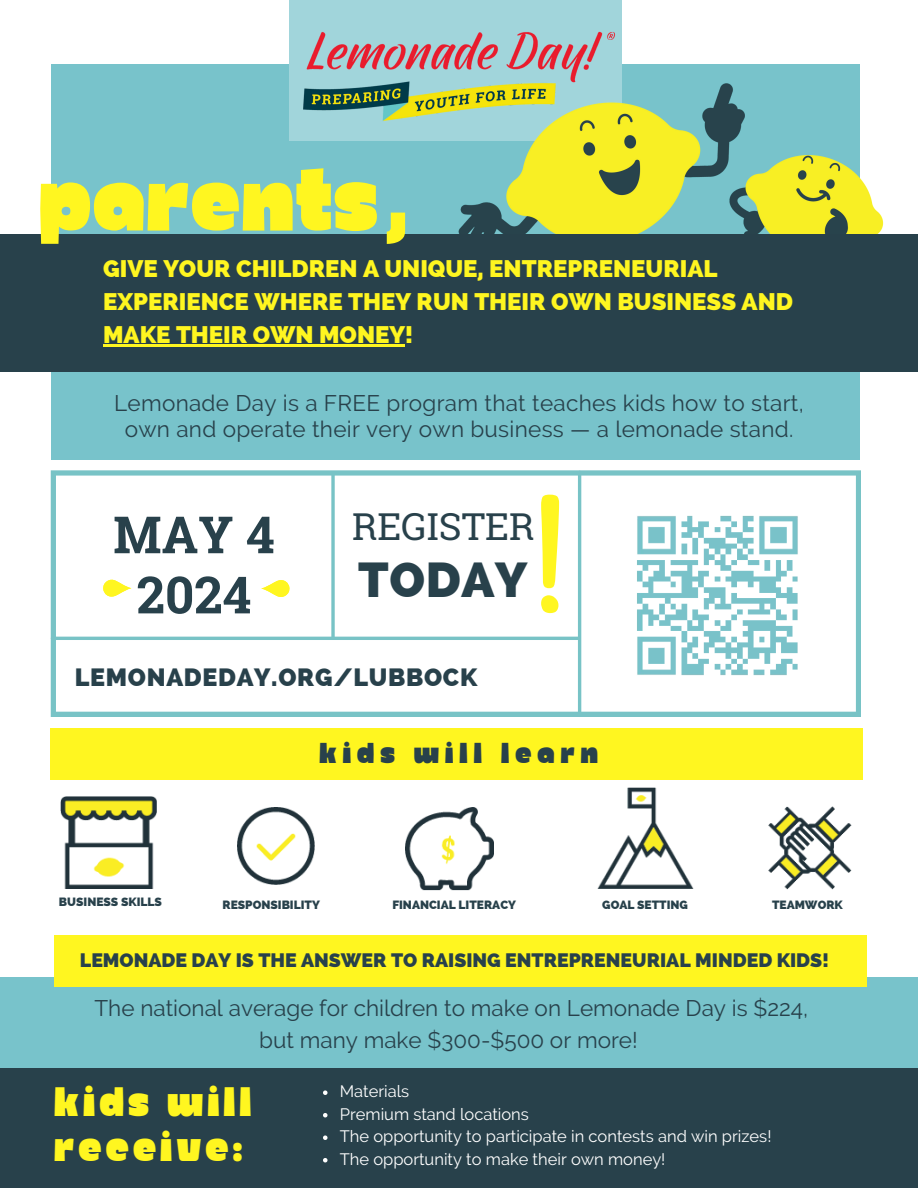
<style>
.page{position:relative;width:918px;height:1188px;background:#fff}
.page>*{position:absolute;margin:0;border:0;box-sizing:border-box;transform-origin:0 0}
.t1{font:165px "Handy Casual Condensed";color:#fff620}
.t2{font:96px "Lemonade";color:#fff620}
.t3{font:700 51.3px/60.2px "Roboto Slab";color:#28414b;text-align:center}
.t4{font:800 49.05px "Raleway";letter-spacing:.015em;color:#28414b}
.t5{font:45px/45px "Lemonade";letter-spacing:.075em;color:#fff620}
.t6{font:37.5px "Roboto Slab";color:#28414b}
.t7{font:31.5px "Lemonade";letter-spacing:.175em;color:#28414b}
.t8{font:800 25.05px "Raleway";letter-spacing:.03em;color:#28414b}
.t9{font:800 24px/32.7px "Raleway";color:#fff620}
.t10{font:22.5px/25.8px "Raleway";letter-spacing:.015em;color:#28414b;text-align:center}
.t11{font:800 19.5px "Raleway";color:#28414b}
.t12{font:16.5px/22.5px "Raleway";color:#fff}
.t13{font:800 12px "Raleway";color:#28414b}
.s1{font-family:"Raleway";font-weight:800;font-size:93px}
</style>
<div class="page">
<div style="left:51px;top:65px;width:809px;height:395px;background:#78c3cb"></div>
<div style="left:289px;top:0;width:333px;height:140px;background:#a1d5db"></div>
<img style="left:450px;top:83px;width:434px;height:151px">
<div style="left:0;top:234px;width:918px;height:138px;background:#28414b"></div>
<img style="left:61px;top:796px;width:95px;height:92px">
<img style="left:237px;top:807px;width:78px;height:78px">
<img style="left:406px;top:808px;width:88px;height:83px">
<img style="left:598px;top:788px;width:95px;height:100px">
<img style="left:768px;top:806px;width:83px;height:83px">
<div style="left:0;top:977px;width:918px;height:93px;background:#78c3cb"></div>
<div style="left:0;top:1068px;width:918px;height:120px;background:#28414b"></div>
<img style="left:303px;top:31px;width:316px;height:96px">
<div style="left:50px;top:728px;width:813px;height:52px;background:#fff620"></div>
<svg style="left:51px;top:470px;width:810px;height:247px"></svg>
<svg style="left:331px;top:473px;width:4px;height:164px"></svg>
<svg style="left:103px;top:580px;width:28px;height:17px"></svg>
<svg style="left:261px;top:580px;width:28px;height:17px"></svg>
<hr style="left:578px;top:472px;width:3px;height:243px;background:#78c3c6">
<hr style="left:52px;top:637px;width:526px;height:3px;background:#78c3c6">
<div style="left:54px;top:935px;width:813px;height:52px;background:#fff620"></div>
<hr style="left:103px;top:345px;width:302px;height:2px;background:#fff620">
<svg style="left:323px;top:1090px;width:5px;height:5px"></svg>
<svg style="left:323px;top:1113px;width:5px;height:4px"></svg>
<svg style="left:323px;top:1135px;width:5px;height:5px"></svg>
<svg style="left:323px;top:1158px;width:5px;height:4px"></svg>
<img style="left:634px;top:510px;width:170px;height:171px">
<h2 class="t2" style="left:38px;top:160px;width:373px">parents<span class="s1">,</span></h2>
<p class="t9" style="left:103px;top:252px;width:691px">GIVE YOUR CHILDREN A UNIQUE, ENTREPRENEURIAL<br>EXPERIENCE WHERE THEY RUN THEIR OWN BUSINESS AND<br>MAKE THEIR OWN MONEY!</p>
<p class="t10" style="left:114px;top:390px;width:691px">Lemonade Day is a FREE program that teaches kids how to start, own and operate their very own business — a lemonade stand.</p>
<h3 class="t3" style="left:113px;top:504px;width:163px">MAY 4<br>2024</h3>
<h1 class="t1" style="left:533px;top:446px;width:36px">!</h1>
<h3 class="t6" style="left:352px;top:501px;width:184px">REGISTER</h3>
<h3 class="t4" style="left:358px;top:551px;width:170px">TODAY</h3>
<p class="t8" style="left:75px;top:662px;width:404px">LEMONADEDAY.ORG/LUBBOCK</p>
<h3 class="t7" style="left:319px;top:739px;width:281px">KIDS WILL LEARN</h3>
<p class="t13" style="left:59px;top:895px;width:105px">BUSINESS SKILLS</p>
<p class="t13" style="left:222px;top:898px;width:99px">RESPONSIBILITY</p>
<p class="t13" style="left:392px;top:898px;width:125px">FINANCIAL LITERACY</p>
<p class="t13" style="left:602px;top:898px;width:87px">GOAL SETTING</p>
<p class="t13" style="left:772px;top:898px;width:72px">TEAMWORK</p>
<p class="t11" style="left:80px;top:949px;width:750px">LEMONADE DAY IS THE ANSWER TO RAISING ENTREPRENEURIAL MINDED KIDS!</p>
<p class="t10" style="left:95px;top:993px;width:715px;line-height:31.5px">The national average for children to make on Lemonade Day is $224, but many make $300-$500 or more!</p>
<h3 class="t5" style="left:54px;top:1082px;width:199px">KIDS WILL<br>RECEIVE:</h3>
<p class="t12" style="left:340px;top:1080px;width:433px">Materials<br>Premium stand locations<br>The opportunity to participate in contests and win prizes!<br>The opportunity to make their own money!</p>
</div>
